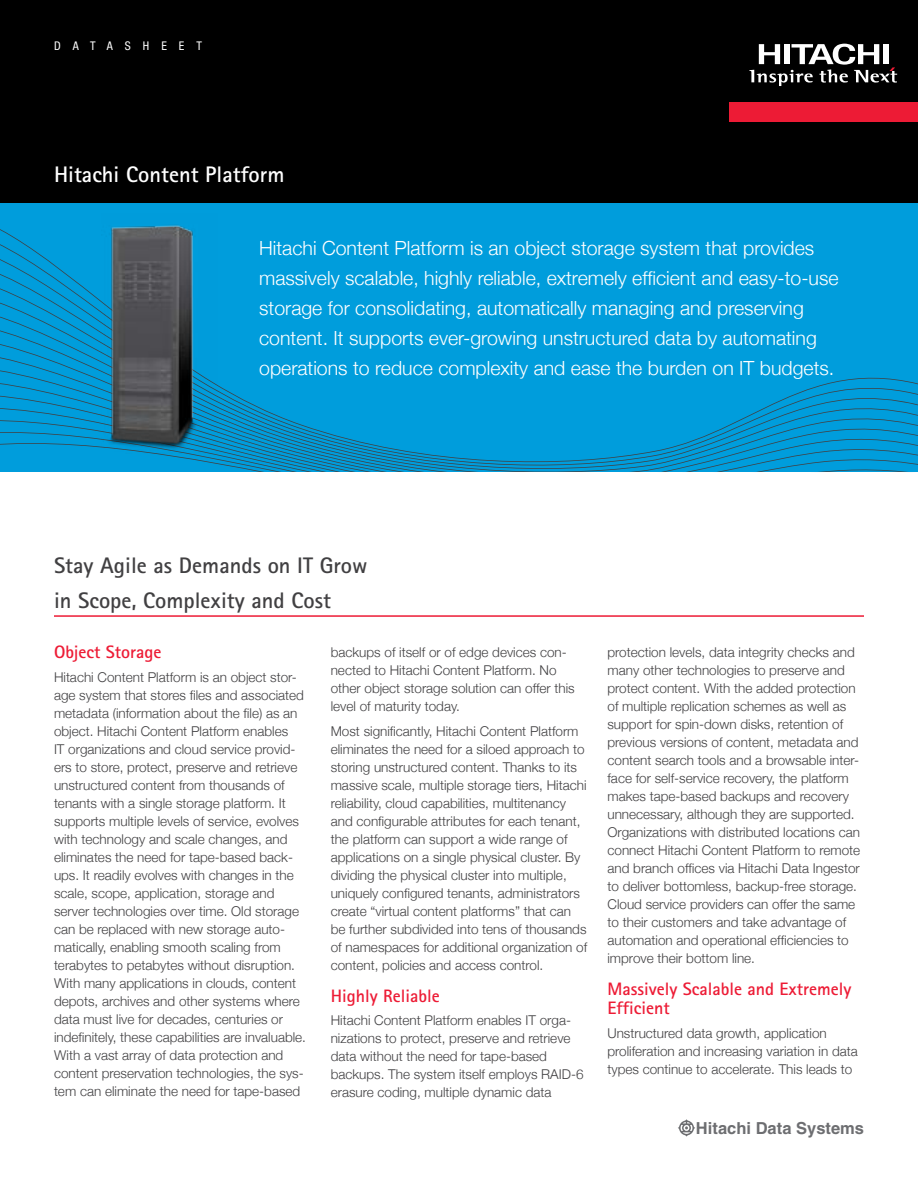
<style>
.page{position:relative;width:918px;height:1188px;background:#fff}
.page>*{position:absolute;margin:0;border:0;box-sizing:border-box;transform-origin:0 0}
.t1{font:700 22.5px/35.2px "Rotis Sans Serif";color:#414042}
.t2{font:700 22.5px "Rotis Sans Serif";color:#fff}
.t3{font:300 19.5px/30px "Helvetica Neue";color:#fff}
.t4{font:700 18px/19.5px "Rotis Sans Serif";color:#ed1b35}
.t5{font:700 16.5px "Helvetica";color:#6d6e71}
.t6{font:300 13.5px/18px "Helvetica Neue";color:#414042}
.t7{font:condensed 12px "Helvetica Neue";letter-spacing:1em;color:#fff}
</style>
<div class="page">
<div style="left:0;top:202px;width:918px;height:270px;background:#009ddc"></div>
<hr style="left:54px;top:615px;width:810px;height:2px;background:#ed1b35">
<div style="left:0;top:0;width:918px;height:202px;background:#000"></div>
<div style="left:729px;top:103px;width:189px;height:19px;background:#ed1b35"></div>
<svg style="left:749px;top:44px;width:148px;height:42px"></svg>
<svg style="left:678px;top:1119px;width:17px;height:18px"></svg>
<img style="left:102px;top:214px;width:115px;height:239px">
<p class="t7" style="left:54px;top:39px;width:150px">DATASHEET</p>
<h1 class="t2" style="left:54px;top:161px;width:232px">Hitachi Content Platform</h1>
<p class="t3" style="left:259px;top:232px;width:581px">Hitachi Content Platform is an object storage system that provides massively scalable, highly reliable, extremely efficient and easy-to-use storage for consolidating, automatically managing and preserving content. It supports ever-growing unstructured data by automating operations to reduce complexity and ease the burden on IT budgets.</p>
<h1 class="t1" style="left:54px;top:547px;width:315px">Stay Agile as Demands on IT Grow in Scope, Complexity and Cost</h1>
<h3 class="t4" style="left:54px;top:642px;width:109px">Object Storage</h3>
<p class="t6" style="left:54px;top:668px;width:254px">Hitachi Content Platform is an object stor&shy;age system that stores files and associated metadata (information about the file) as an object. Hitachi Content Platform enables<br>IT organizations and cloud service provid&shy;ers to store, protect, preserve and retrieve unstructured content from thousands of tenants with a single storage platform. It supports multiple levels of service, evolves with technology and scale changes, and eliminates the need for tape-based back&shy;ups. It readily evolves with changes in the scale, scope, application, storage and server technologies over time. Old storage can be replaced with new storage auto&shy;matically, enabling smooth scaling from terabytes to petabytes without disruption.<br>With many applications in clouds, content depots, archives and other systems where data must live for decades, centuries or indefinitely, these capabilities are invaluable.<br>With a vast array of data protection and content preservation technologies, the sys&shy;tem can eliminate the need for tape-based</p>
<p class="t6" style="left:331px;top:643px;width:246px">backups of itself or of edge devices con&shy;nected to Hitachi Content Platform. No other object storage solution can offer this level of maturity today.</p>
<p class="t6" style="left:331px;top:722px;width:258px">Most significantly, Hitachi Content Platform eliminates the need for a siloed approach to storing unstructured content. Thanks to its massive scale, multiple storage tiers, Hitachi reliability, cloud capabilities, multitenancy and configurable attributes for each tenant, the platform can support a wide range of applications on a single physical cluster. By dividing the physical cluster into multiple, uniquely configured tenants, administrators create “virtual content platforms” that can be further subdivided into tens of thousands of namespaces for additional organization of content, policies and access control.</p>
<h3 class="t4" style="left:331px;top:986px;width:110px">Highly Reliable</h3>
<p class="t6" style="left:331px;top:1011px;width:254px">Hitachi Content Platform enables IT orga&shy;nizations to protect, preserve and retrieve data without the need for tape-based backups. The system itself employs RAID-6 erasure coding, multiple dynamic data</p>
<p class="t6" style="left:608px;top:643px;width:254px">protection levels, data integrity checks and many other technologies to preserve and protect content. With the added protection of multiple replication schemes as well as support for spin-down disks, retention of previous versions of content, metadata and content search tools and a browsable inter&shy;face for self-service recovery, the platform makes tape-based backups and recovery unnecessary, although they are supported.<br>Organizations with distributed locations can connect Hitachi Content Platform to remote and branch offices via Hitachi Data Ingestor to deliver bottomless, backup-free storage.<br>Cloud service providers can offer the same to their customers and take advantage of automation and operational efficiencies to improve their bottom line.</p>
<h3 class="t4" style="left:608px;top:979px;width:245px">Massively Scalable and Extremely<br>Efficient</h3>
<p class="t6" style="left:608px;top:1024px;width:252px">Unstructured data growth, application proliferation and increasing variation in data types continue to accelerate. This leads to</p>
<p class="t5" style="left:696px;top:1118px;width:170px">Hitachi Data Systems</p>
</div>
